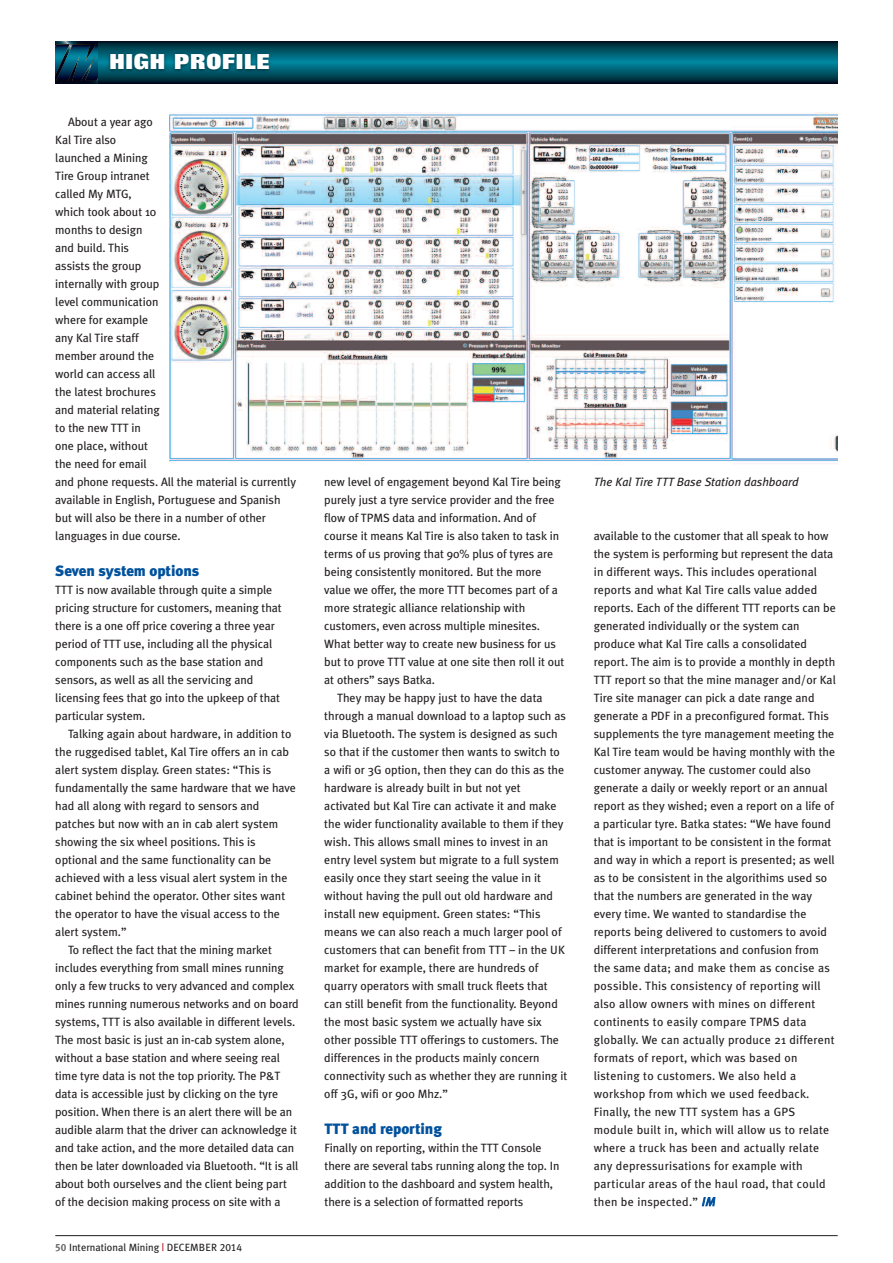
<style>
.page{position:relative;width:893px;height:1263px;background:#fff}
.page>*{position:absolute;margin:0;border:0;box-sizing:border-box;transform-origin:0 0}
.t1{font:800 21px "Folio BT";color:#fff}
.t2{font:900 15px "Meta Plus";letter-spacing:-.005em;color:#01519c}
.t3{font:12px/18px "Meta Plus";color:#231f20}
.t4{font:italic 12px "Meta Plus";color:#231f20}
.t5{font:10.5px "Meta Plus";color:#231f20}
.s1{font-family:"Meta Plus Bold Caps";color:#6c6d70}
.s2{color:#b00d15}
.s3{font-family:"Meta Plus Book Caps"}
.s4{font-style:italic;color:#01519c}
</style>
<div class="page">
<hr style="left:55px;top:1235px;width:783px;height:1px;background:#231f20">
<img style="left:170px;top:113px;width:668px;height:351px">
<img style="left:98px;top:41px;width:740px;height:43px">
<svg style="left:55px;top:41px;width:43px;height:43px;background:#073f58"></svg>
<h1 class="t1" style="left:109px;top:54px;width:163px">HIGH PROFILE</h1>
<p class="t3" style="left:55px;top:113px;width:242px;text-indent:13px">About a year ago<br>Kal Tire also<br>launched a Mining<br>Tire Group intranet<br>called My MTG,<br>which took about 10<br>months to design<br>and build. This<br>assists the group<br>internally with group<br>level communication<br>where for example<br>any Kal Tire staff<br>member around the<br>world can access all<br>the latest brochures<br>and material relating<br>to the new TTT in<br>one place, without<br>the need for email<br>and phone requests. All the material is currently available in English, Portuguese and Spanish but will also be there in a number of other languages in due course.</p>
<p class="t2" style="left:55px;top:562px;width:145px">Seven system options</p>
<p class="t3" style="left:55px;top:581px;width:228px">TTT is now available through quite a simple pricing structure for customers, meaning that there is a one off price covering a three year period of TTT use, including all the physical components such as the base station and sensors, as well as all the servicing and licensing fees that go into the upkeep of that particular system.</p>
<p class="t3" style="left:68px;top:725px;width:225px">Talking again about hardware, in addition to</p>
<p class="t3" style="left:55px;top:743px;width:235px">the ruggedised tablet, Kal Tire offers an in cab</p>
<p class="t3" style="left:55px;top:761px;width:218px">alert system display. Green states: “This is</p>
<p class="t3" style="left:55px;top:779px;width:242px">fundamentally the same hardware that we have</p>
<p class="t3" style="left:55px;top:797px;width:206px">had all along with regard to sensors and</p>
<p class="t3" style="left:55px;top:815px;width:224px">patches but now with an in cab alert system</p>
<p class="t3" style="left:55px;top:833px;width:202px">showing the six wheel positions. This is</p>
<p class="t3" style="left:55px;top:851px;width:218px">optional and the same functionality can be</p>
<p class="t3" style="left:55px;top:869px;width:234px">achieved with a less visual alert system in the</p>
<p class="t3" style="left:55px;top:887px;width:231px">cabinet behind the operator. Other sites want</p>
<p class="t3" style="left:55px;top:905px;width:226px">the operator to have the visual access to the</p>
<p class="t3" style="left:55px;top:923px;width:73px">alert system.”</p>
<p class="t3" style="left:68px;top:941px;width:205px">To reflect the fact that the mining market</p>
<p class="t3" style="left:55px;top:959px;width:230px">includes everything from small mines running</p>
<p class="t3" style="left:55px;top:977px;width:241px">only a few trucks to very advanced and complex</p>
<p class="t3" style="left:55px;top:995px;width:245px">mines running numerous networks and on board</p>
<p class="t3" style="left:55px;top:1013px;width:242px">systems, TTT is also available in different levels.</p>
<p class="t3" style="left:55px;top:1031px;width:231px">The most basic is just an in-cab system alone,</p>
<p class="t3" style="left:55px;top:1049px;width:226px">without a base station and where seeing real</p>
<p class="t3" style="left:55px;top:1067px;width:227px">time tyre data is not the top priority. The P&amp;T</p>
<p class="t3" style="left:55px;top:1085px;width:225px">data is accessible just by clicking on the tyre</p>
<p class="t3" style="left:55px;top:1103px;width:239px">position. When there is an alert there will be an</p>
<p class="t3" style="left:55px;top:1121px;width:243px">audible alarm that the driver can acknowledge it</p>
<p class="t3" style="left:55px;top:1139px;width:241px">and take action, and the more detailed data can</p>
<p class="t3" style="left:55px;top:1157px;width:245px">then be later downloaded via Bluetooth. “It is all</p>
<p class="t3" style="left:55px;top:1175px;width:233px">about both ourselves and the client being part</p>
<p class="t3" style="left:55px;top:1193px;width:227px">of the decision making process on site with a</p>
<p class="t5" style="left:55px;top:1241px;width:188px"><span class="s1">50</span> International Mining <span class="s2">|</span> <span class="s3">DECEMBER 2014</span></p>
<p class="t3" style="left:324px;top:473px;width:238px">new level of engagement beyond Kal Tire being</p>
<p class="t3" style="left:324px;top:491px;width:232px">purely just a tyre service provider and the free</p>
<p class="t3" style="left:324px;top:509px;width:213px">flow of TPMS data and information. And of</p>
<p class="t3" style="left:324px;top:527px;width:236px">course it means Kal Tire is also taken to task in</p>
<p class="t3" style="left:324px;top:545px;width:230px">terms of us proving that 90% plus of tyres are</p>
<p class="t3" style="left:324px;top:563px;width:219px">being consistently monitored. But the more</p>
<p class="t3" style="left:324px;top:581px;width:235px">value we offer, the more TTT becomes part of a</p>
<p class="t3" style="left:324px;top:599px;width:202px">more strategic alliance relationship with</p>
<p class="t3" style="left:324px;top:617px;width:217px">customers, even across multiple minesites.</p>
<p class="t3" style="left:324px;top:635px;width:233px">What better way to create new business for us</p>
<p class="t3" style="left:324px;top:653px;width:242px">but to prove TTT value at one site then roll it out</p>
<p class="t3" style="left:324px;top:671px;width:112px">at others” says Batka.</p>
<p class="t3" style="left:337px;top:689px;width:207px">They may be happy just to have the data</p>
<p class="t3" style="left:324px;top:707px;width:243px">through a manual download to a laptop such as</p>
<p class="t3" style="left:324px;top:725px;width:235px">via Bluetooth. The system is designed as such</p>
<p class="t3" style="left:324px;top:743px;width:237px">so that if the customer then wants to switch to</p>
<p class="t3" style="left:324px;top:761px;width:241px">a wifi or 3G option, then they can do this as the</p>
<p class="t3" style="left:324px;top:779px;width:198px">hardware is already built in but not yet</p>
<p class="t3" style="left:324px;top:797px;width:234px">activated but Kal Tire can activate it and make</p>
<p class="t3" style="left:324px;top:815px;width:241px">the wider functionality available to them if they</p>
<p class="t3" style="left:324px;top:833px;width:225px">wish. This allows small mines to invest in an</p>
<p class="t3" style="left:324px;top:851px;width:236px">entry level system but migrate to a full system</p>
<p class="t3" style="left:324px;top:869px;width:218px">easily once they start seeing the value in it</p>
<p class="t3" style="left:324px;top:887px;width:230px">without having the pull out old hardware and</p>
<p class="t3" style="left:324px;top:905px;width:218px">install new equipment. Green states: “This</p>
<p class="t3" style="left:324px;top:923px;width:239px">means we can also reach a much larger pool of</p>
<p class="t3" style="left:324px;top:941px;width:242px">customers that can benefit from TTT – in the UK</p>
<p class="t3" style="left:324px;top:959px;width:216px">market for example, there are hundreds of</p>
<p class="t3" style="left:324px;top:977px;width:225px">quarry operators with small truck fleets that</p>
<p class="t3" style="left:324px;top:995px;width:235px">can still benefit from the functionality. Beyond</p>
<p class="t3" style="left:324px;top:1013px;width:219px">the most basic system we actually have six</p>
<p class="t3" style="left:324px;top:1031px;width:236px">other possible TTT offerings to customers. The</p>
<p class="t3" style="left:324px;top:1049px;width:217px">differences in the products mainly concern</p>
<p class="t3" style="left:324px;top:1067px;width:245px">connectivity such as whether they are running it</p>
<p class="t3" style="left:324px;top:1085px;width:125px">off 3G, wifi or 900 Mhz.”</p>
<p class="t2" style="left:325px;top:1120px;width:119px">TTT and reporting</p>
<p class="t3" style="left:325px;top:1139px;width:236px">Finally on reporting, within the TTT Console there are several tabs running along the top. In addition to the dashboard and system health, there is a selection of formatted reports</p>
<p class="t4" style="left:594px;top:475px;width:206px">The Kal Tire TTT Base Station dashboard</p>
<p class="t3" style="left:594px;top:527px;width:244px">available to the customer that all speak to how the system is performing but represent the data in different ways. This includes operational reports and what Kal Tire calls value added reports. Each of the different TTT reports can be generated individually or the system can produce what Kal Tire calls a consolidated report. The aim is to provide a monthly in depth TTT report so that the mine manager and/or Kal Tire site manager can pick a date range and generate a PDF in a preconfigured format. This supplements the tyre management meeting the Kal Tire team would be having monthly with the customer anyway. The customer could also generate a daily or weekly report or an annual report as they wished; even a report on a life of a particular tyre. Batka states: “We have found that is important to be consistent in the format and way in which a report is presented; as well as to be consistent in the algorithims used so that the numbers are generated in the way every time. We wanted to standardise the reports being delivered to customers to avoid different interpretations and confusion from the same data; and make them as concise as possible. This consistency of reporting will also allow owners with mines on different continents to easily compare TPMS data globally. We can actually produce 21 different formats of report, which was based on listening to customers. We also held a workshop from which we used feedback.<br>Finally, the new TTT system has a GPS module built in, which will allow us to relate where a truck has been and actually relate any depressurisations for example with particular areas of the haul road, that could then be inspected.” <span class="s4">IM</span></p>
</div>
